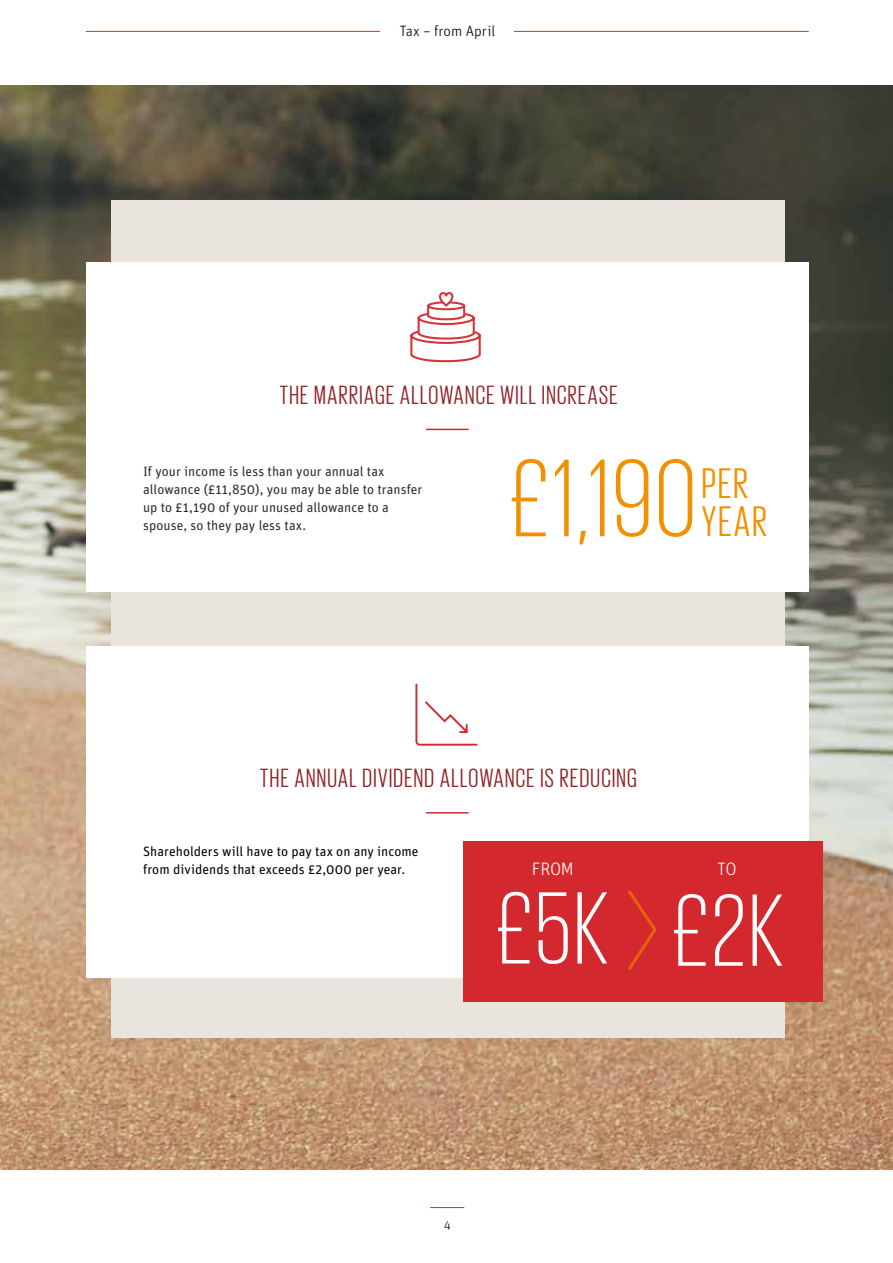
<style>
.page{position:relative;width:893px;height:1263px;background:#fff}
.page>*{position:absolute;margin:0;border:0;box-sizing:border-box;transform-origin:0 0}
.t1{font:300 113.1px "Giorgio Sans";color:#f39000}
.t2{font:300 105px "Giorgio Sans";color:#fff}
.t3{font:43.8px/37.5px "Giorgio Sans";letter-spacing:.055em;color:#f39000}
.t4{font:27px "Giorgio Sans";letter-spacing:.05em;color:#912227}
.t5{font:300 18px "Unit Rounded Pro";letter-spacing:-.02em;color:#fff}
.t6{font:300 15px "Unit Rounded Pro";letter-spacing:.005em;color:#000}
.t7{font:13.5px/18px "Unit Rounded Pro";color:#2d2d2d}
.t8{font:13.5px/18px "Unit Rounded Pro";letter-spacing:.005em;color:#000}
.t9{font:300 12px "Unit Rounded Pro";color:#000}
</style>
<div class="page">
<img style="left:0;top:85px;width:893px;height:1084px">
<div style="left:111px;top:200px;width:674px;height:837px;background:#eae4df"></div>
<div style="left:86px;top:262px;width:723px;height:329px;background:#fff"></div>
<hr style="left:430px;top:1207px;width:34px;height:1px;background:#d3292e">
<hr style="left:426px;top:429px;width:43px;height:1px;background:#d3292e">
<hr style="left:86px;top:31px;width:723px;height:1px;background:#d7333a">
<div style="left:380px;top:24px;width:134px;height:19px;background:#fff"></div>
<svg style="left:410px;top:292px;width:71px;height:71px"></svg>
<div style="left:86px;top:646px;width:723px;height:331px;background:#fff"></div>
<hr style="left:426px;top:812px;width:43px;height:1px;background:#d3292e">
<div style="left:463px;top:841px;width:359px;height:161px;background:#d3292e"></div>
<svg style="left:628px;top:890px;width:29px;height:80px"></svg>
<svg style="left:415px;top:683px;width:63px;height:63px"></svg>
<p class="t6" style="left:399px;top:22px;width:97px">Tax – from April</p>
<h3 class="t4" style="left:280px;top:382px;width:339px">THE MARRIAGE ALLOWANCE WILL INCREASE</h3>
<p class="t7" style="left:143px;top:462px;width:281px">If your income is less than your annual tax allowance (£11,850), you may be able to transfer up to £1,190 of your unused allowance to a spouse, so they pay less tax.</p>
<h1 class="t1" style="left:510px;top:444px;width:187px">£1,190</h1>
<h3 class="t3" style="left:702px;top:463px;width:66px">PER<br>YEAR</h3>
<h3 class="t4" style="left:260px;top:765px;width:378px">THE ANNUAL DIVIDEND ALLOWANCE IS REDUCING</h3>
<p class="t8" style="left:143px;top:842px;width:277px">Shareholders will have to pay tax on any income from dividends that exceeds £2,000 per year.</p>
<h3 class="t5" style="left:532px;top:857px;width:43px">FROM</h3>
<h3 class="t5" style="left:717px;top:857px;width:21px">TO</h3>
<h2 class="t2" style="left:497px;top:879px;width:288px">£5K £2K</h2>
<p class="t9" style="left:444px;top:1217px;width:8px">4</p>
</div>
